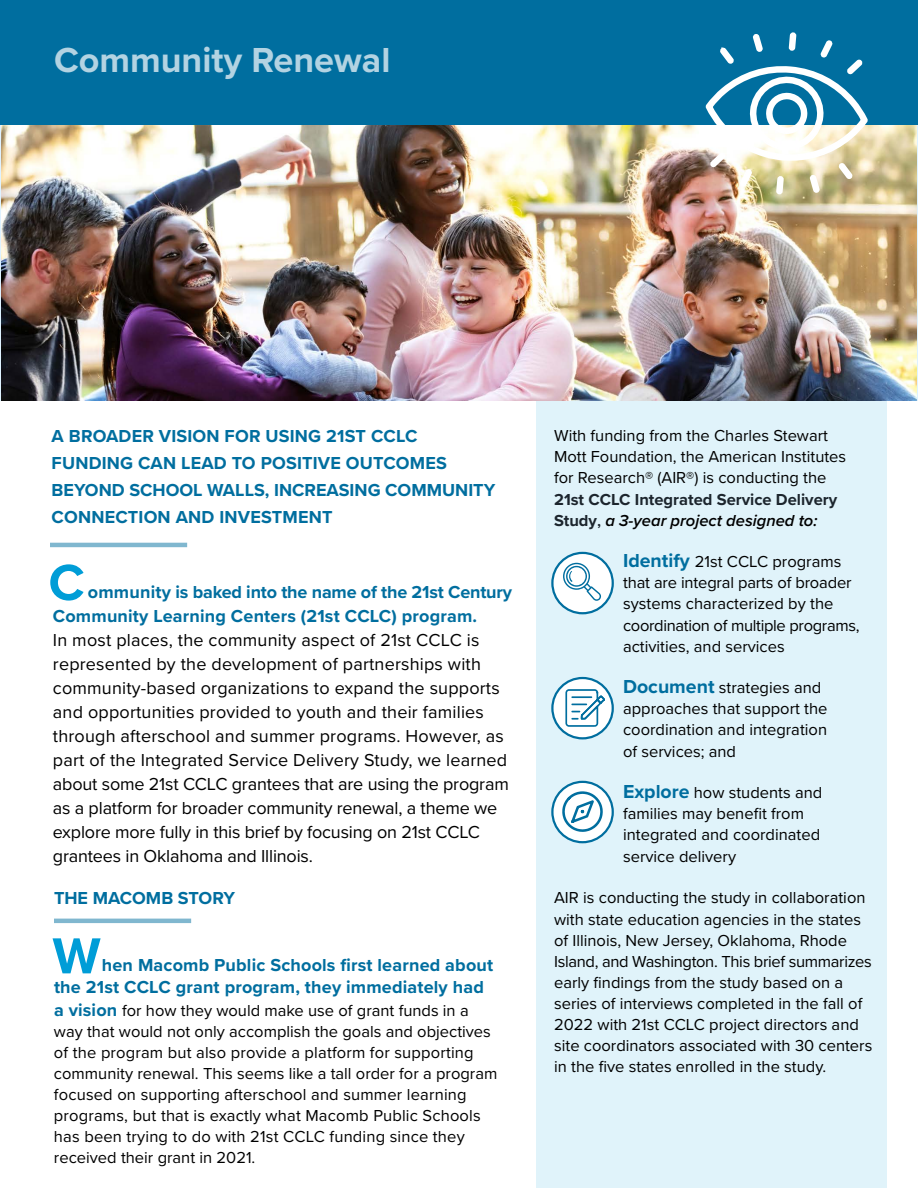
<style>
.page{position:relative;width:918px;height:1188px;background:#fff}
.page>*{position:absolute;margin:0;border:0;box-sizing:border-box;transform-origin:0 0}
.t1{font:700 52.5px "Proxima Nova";color:#009dd7}
.t2{font:700 36px "Proxima Nova";color:#b3d3e2}
.t3{font:18px/24px "Proxima Nova";letter-spacing:.01em;color:#000}
.t4{font:700 18px/27px "Proxima Nova";letter-spacing:.01em;color:#006e9f}
.t5{font:16.5px/21px "Proxima Nova";color:#000}
.t6{font:700 16.5px/21px "Proxima Nova";color:#1c252d}
.s1{font-weight:700;font-size:18px;color:#006e9f}
.s2{font-weight:600}
.s3{font-weight:600;font-style:italic;color:#000}
.s4{font-weight:700;font-size:19.5px;color:#006e9f}
</style>
<div class="page">
<div style="left:536px;top:400px;width:351px;height:788px;background:#e0f3fa"></div>
<img style="left:2px;top:124px;width:915px;height:277px">
<hr style="left:50px;top:543px;width:137px;height:4px;background:#80b7cf">
<div style="left:0;top:0;width:918px;height:124px;background:#006e9f"></div>
<svg style="left:552px;top:553px;width:61px;height:60px"></svg>
<div style="left:551px;top:552px;width:63px;height:62px;border:2px solid #006e9f;border-radius:50%"></div>
<svg style="left:563px;top:563px;width:38px;height:38px"></svg>
<svg style="left:552px;top:678px;width:61px;height:60px"></svg>
<div style="left:551px;top:677px;width:63px;height:62px;border:2px solid #006e9f;border-radius:50%"></div>
<svg style="left:565px;top:689px;width:40px;height:38px;background:#b6d5e3"></svg>
<svg style="left:552px;top:782px;width:61px;height:60px"></svg>
<div style="left:551px;top:781px;width:63px;height:62px;border:2px solid #006e9f;border-radius:50%"></div>
<svg style="left:562px;top:791px;width:41px;height:41px;background:#b7d5e3"></svg>
<svg style="left:704px;top:32px;width:165px;height:164px"></svg>
<hr style="left:54px;top:919px;width:137px;height:4px;background:#80b7cf">
<h2 class="t2" style="left:54px;top:33px;width:338px">Community Renewal</h2>
<p class="t4" style="left:52px;top:422px;width:445px">A BROADER VISION FOR USING 21ST CCLC FUNDING CAN LEAD TO POSITIVE OUTCOMES BEYOND SCHOOL WALLS, INCREASING COMMUNITY CONNECTION AND INVESTMENT</p>
<h1 class="t1" style="left:49px;top:543px;width:38px">C</h1>
<p class="t4" style="left:53px;top:579px;width:461px;line-height:24px;text-indent:35px">ommunity is baked into the name of the 21st Century<br>Community Learning Centers (21st CCLC) program.</p>
<p class="t3" style="left:53px;top:627px;width:457px">In most places, the community aspect of 21st CCLC is represented by the development of partnerships with community-based organizations to expand the supports and opportunities provided to youth and their families through afterschool and summer programs. However, as part of the Integrated Service Delivery Study, we learned about some 21st CCLC grantees that are using the program as a platform for broader community renewal, a theme we explore more fully in this brief by focusing on 21st CCLC grantees in Oklahoma and Illinois.</p>
<p class="t4" style="left:54px;top:884px;width:183px">THE MACOMB STORY</p>
<h1 class="t1" style="left:52px;top:917px;width:50px">W</h1>
<p class="t4" style="left:54px;top:953px;width:441px;line-height:22.5px;text-indent:48px">hen Macomb Public Schools first learned about the 21st CCLC grant program, they immediately had</p>
<p class="t5" style="left:54px;top:999px;width:445px"><span class="s1">a vision</span> for how they would make use of grant funds in a way that would not only accomplish the goals and objectives of the program but also provide a platform for supporting community renewal. This seems like a tall order for a program focused on supporting afterschool and summer learning programs, but that is exactly what Macomb Public Schools has been trying to do with 21st CCLC funding since they received their grant in 2021.</p>
<p class="t5" style="left:554px;top:425px;width:294px">With funding from the Charles Stewart<br>Mott Foundation, the American Institutes for Research® (AIR®) is conducting the</p>
<p class="t6" style="left:554px;top:488px;width:285px">21st CCLC Integrated Service Delivery<br>Study<span class="s2">,</span> <span class="s3">a 3-year project designed to:</span></p>
<p class="t5" style="left:623px;top:551px;width:238px"><span class="s4">Identify</span> 21st CCLC programs that are integral parts of broader systems characterized by the coordination of multiple programs, activities, and services</p>
<p class="t5" style="left:623px;top:677px;width:206px"><span class="s4">Document</span> strategies and approaches that support the coordination and integration of services; and</p>
<p class="t5" style="left:623px;top:782px;width:201px"><span class="s4">Explore</span> how students and families may benefit from integrated and coordinated service delivery</p>
<p class="t5" style="left:554px;top:887px;width:320px">AIR is conducting the study in collaboration with state education agencies in the states of Illinois, New Jersey, Oklahoma, Rhode Island, and Washington. This brief summarizes early findings from the study based on a series of interviews completed in the fall of 2022 with 21st CCLC project directors and site coordinators associated with 30 centers in the five states enrolled in the study.</p>
</div>
